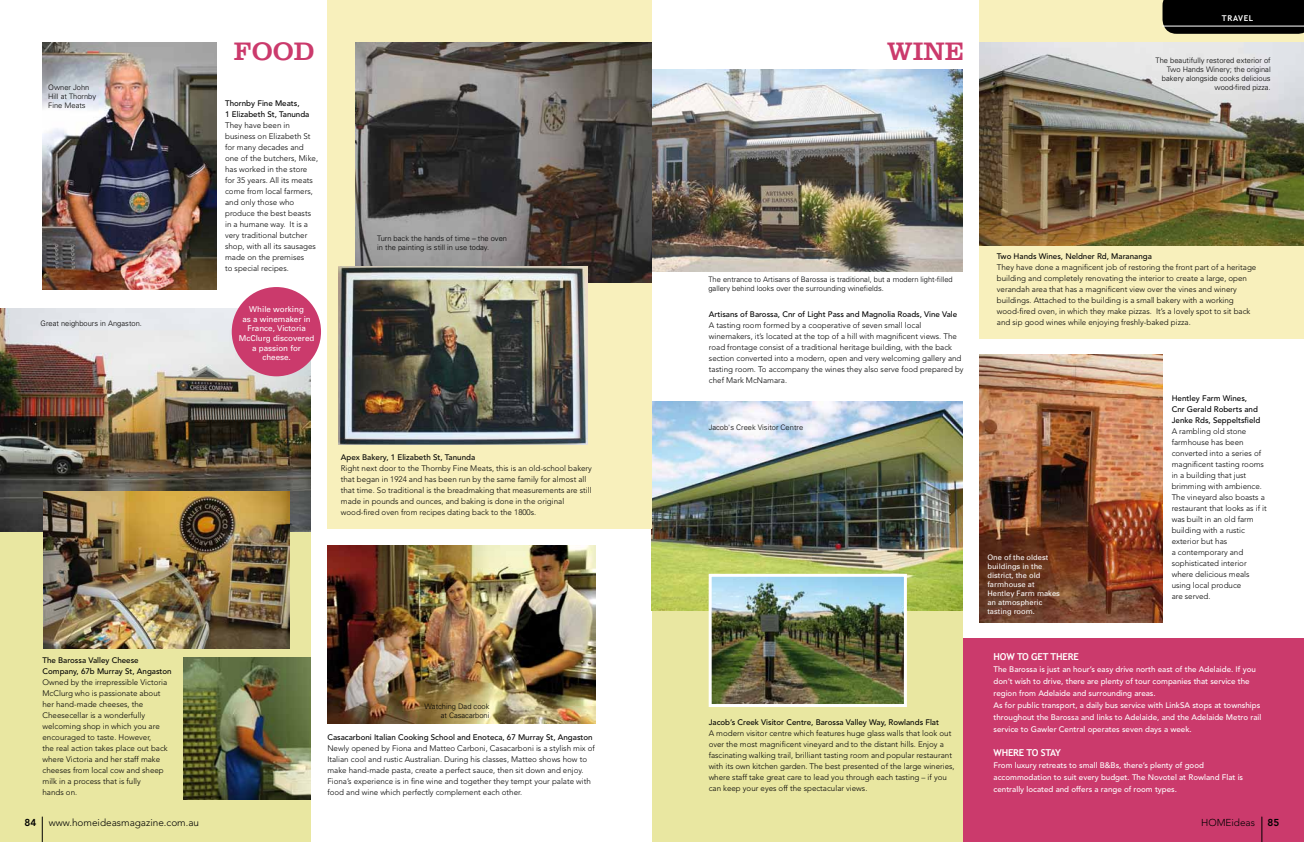
<style>
.page{position:relative;width:1304px;height:842px;background:#fff}
.page>*{position:absolute;margin:0;border:0;box-sizing:border-box;transform-origin:0 0}
.t1{font:26px "Clarendon BT";color:#cb3a6c}
.t2{font:300 10px "Avenir";color:#000}
.t3{font:800 10px "Avenir";color:#000}
.t4{font:700 9.5px "Trebuchet MS";letter-spacing:-.02em;color:#fff}
.t5{font:300 8px/11px "Avenir";color:#000}
.t6{font:500 8px/12px "Avenir";color:#fff}
.t7{font:500 8px/11px "Avenir";color:#000}
.t8{font:8px/9.6px "Univers";color:#fff;text-align:center}
.t9{font:700 8px "Trebuchet MS";letter-spacing:.08em;color:#fff}
.t10{font:300 7.5px/9px "Univers";color:#000}
.t11{font:7.5px/9px "Univers";color:#fff}
</style>
<div class="page">
<div style="left:0;top:483px;width:310px;height:359px;background:#e9e7a1"></div>
<svg style="left:42px;top:817px;width:1px;height:25px"></svg>
<div style="left:963px;top:638px;width:341px;height:204px;background:#cb3a6c"></div>
<div style="left:979px;top:0;width:325px;height:338px;background:#f8f0bc"></div>
<svg style="left:1261px;top:817px;width:1px;height:25px"></svg>
<svg style="left:1162px;top:0;width:142px;height:34px"></svg>
<hr style="left:1162px;top:26px;width:142px;height:1px;background:#fff">
<div style="left:652px;top:444px;width:310px;height:398px;background:#e9e7a1"></div>
<img style="left:979px;top:43px;width:325px;height:202px">
<img style="left:979px;top:354px;width:183px;height:268px">
<img style="left:652px;top:401px;width:310px;height:209px">
<img style="left:652px;top:70px;width:310px;height:201px">
<img style="left:713px;top:578px;width:190px;height:125px">
<div style="left:709px;top:574px;width:198px;height:133px;border:3px solid #fff"></div>
<div style="left:327px;top:0;width:325px;height:528px;background:#f8f0bc"></div>
<img style="left:43px;top:43px;width:174px;height:246px">
<img style="left:355px;top:43px;width:297px;height:239px">
<img style="left:339px;top:266px;width:248px;height:179px">
<img style="left:0;top:308px;width:310px;height:224px">
<img style="left:44px;top:491px;width:245px;height:157px">
<img style="left:183px;top:658px;width:127px;height:141px">
<img style="left:327px;top:545px;width:268px;height:179px">
<div style="left:232px;top:287px;width:89px;height:89px;background:#cb3a6c;border-radius:50%"></div>
<p class="t10" style="left:48px;top:83px;width:49px">Owner John<br>Hill at Thornby<br>Fine Meats</p>
<p class="t10" style="left:41px;top:319px;width:103px">Great neighbours in Angaston.</p>
<h1 class="t1" style="left:234px;top:35px;width:83px">FOOD</h1>
<p class="t7" style="left:225px;top:98px;width:86px">Thornby Fine Meats,<br>1 Elizabeth St, Tanunda</p>
<p class="t5" style="left:225px;top:119px;width:94px">They have been in business on Elizabeth St for many decades and one of the butchers, Mike, has worked in the store for 35 years. All its meats come from local farmers, and only those who produce the best beasts in a humane way. It is a very traditional butcher shop, with all its sausages made on the premises<br>to special recipes.</p>
<p class="t8" style="left:239px;top:304px;width:77px">While working<br>as a winemaker in<br>France, Victoria<br>McClurg discovered a passion for cheese.</p>
<p class="t10" style="left:377px;top:234px;width:131px">Turn back the hands of time – the oven in the painting is still in use today.</p>
<p class="t7" style="left:341px;top:452px;width:136px">Apex Bakery, 1 Elizabeth St, Tanunda</p>
<p class="t5" style="left:341px;top:463px;width:253px">Right next door to the Thornby Fine Meats, this is an old-school bakery that began in 1924 and has been run by the same family for almost all that time. So traditional is the breadmaking that measurements are still made in pounds and ounces, and baking is done in the original wood-fired oven from recipes dating back to the 1800s.</p>
<p class="t7" style="left:43px;top:655px;width:131px">The Barossa Valley Cheese<br>Company, 67b Murray St, Angaston</p>
<p class="t5" style="left:43px;top:677px;width:127px">Owned by the irrepressible Victoria<br>McClurg who is passionate about her hand-made cheeses, the<br>Cheesecellar is a wonderfully welcoming shop in which you are encouraged to taste. However,<br>the real action takes place out back where Victoria and her staff make cheeses from local cow and sheep milk in a process that is fully<br>hands on.</p>
<p class="t10" style="left:425px;top:702px;width:66px;text-align:right">Watching Dad cook at Casacarboni</p>
<p class="t7" style="left:327px;top:732px;width:267px">Casacarboni Italian Cooking School and Enoteca, 67 Murray St, Angaston</p>
<p class="t5" style="left:327px;top:743px;width:269px">Newly opened by Fiona and Matteo Carboni, Casacarboni is a stylish mix of Italian cool and rustic Australian. During his classes, Matteo shows how to make hand-made pasta, create a perfect sauce, then sit down and enjoy.<br>Fiona’s experience is in fine wine and together they tempt your palate with food and wine which perfectly complement each other.</p>
<h1 class="t1" style="left:887px;top:35px;width:43px">WINE</h1>
<p class="t9" style="left:1222px;top:13px;width:33px">TRAVEL</p>
<p class="t10" style="left:1156px;top:56px;width:117px;text-align:right">The beautifully restored exterior of<br>Two Hands Winery; the original bakery alongside cooks delicious wood-fired pizza.</p>
<p class="t10" style="left:708px;top:275px;width:246px">The entrance to Artisans of Barossa is traditional, but a modern light-filled gallery behind looks over the surrounding winefields.</p>
<p class="t7" style="left:709px;top:309px;width:250px">Artisans of Barossa, Cnr of Light Pass and Magnolia Roads, Vine Vale</p>
<p class="t5" style="left:709px;top:320px;width:256px">A tasting room formed by a cooperative of seven small local winemakers, it’s located at the top of a hill with magnificent views. The road frontage consist of a traditional heritage building, with the back section converted into a modern, open and very welcoming gallery and tasting room. To accompany the wines they also serve food prepared by chef Mark McNamara.</p>
<p class="t10" style="left:709px;top:422px;width:96px">Jacob's Creek Visitor Centre</p>
<p class="t7" style="left:709px;top:717px;width:232px">Jacob’s Creek Visitor Centre, Barossa Valley Way, Rowlands Flat</p>
<p class="t5" style="left:709px;top:727px;width:248px">A modern visitor centre which features huge glass walls that look out over the most magnificent vineyard and to the distant hills. Enjoy a fascinating walking trail, brilliant tasting room and popular restaurant with its own kitchen garden. The best presented of the large wineries, where staff take great care to lead you through each tasting – if you can keep your eyes off the spectacular views.</p>
<p class="t7" style="left:997px;top:251px;width:156px">Two Hands Wines, Neldner Rd, Marananga</p>
<p class="t5" style="left:997px;top:262px;width:261px">They have done a magnificent job of restoring the front part of a heritage building and completely renovating the interior to create a large, open verandah area that has a magnificent view over the vines and winery buildings. Attached to the building is a small bakery with a working wood-fired oven, in which they make pizzas. It’s a lovely spot to sit back and sip good wines while enjoying freshly-baked pizza.</p>
<p class="t11" style="left:987px;top:552px;width:74px">One of the oldest buildings in the district, the old farmhouse at<br>Hentley Farm makes an atmospheric tasting room.</p>
<p class="t7" style="left:1172px;top:393px;width:90px">Hentley Farm Wines,<br>Cnr Gerald Roberts and<br>Jenke Rds, Seppeltsfield</p>
<p class="t5" style="left:1172px;top:426px;width:97px">A rambling old stone farmhouse has been converted into a series of magnificent tasting rooms in a building that just brimming with ambience.<br>The vineyard also boasts a restaurant that looks as if it was built in an old farm building with a rustic exterior but has<br>a contemporary and sophisticated interior where delicious meals using local produce<br>are served.</p>
<p class="t4" style="left:994px;top:651px;width:87px">HOW TO GET THERE</p>
<p class="t6" style="left:994px;top:663px;width:269px">The Barossa is just an hour’s easy drive north east of the Adelaide. If you don’t wish to drive, there are plenty of tour companies that service the region from Adelaide and surrounding areas.<br>As for public transport, a daily bus service with LinkSA stops at townships throughout the Barossa and links to Adelaide, and the Adelaide Metro rail service to Gawler Central operates seven days a week.</p>
<p class="t4" style="left:994px;top:747px;width:69px">WHERE TO STAY</p>
<p class="t6" style="left:994px;top:759px;width:251px">From luxury retreats to small B&amp;Bs, there’s plenty of good accommodation to suit every budget. The N ovotel at Rowland Flat is centrally located and offers a range of room types.</p>
<p class="t3" style="left:25px;top:816px;width:13px">84</p>
<p class="t2" style="left:49px;top:816px;width:152px">www.homeideasmagazine.com.au</p>
<p class="t2" style="left:1201px;top:816px;width:55px">HOMEideas</p>
<p class="t3" style="left:1268px;top:816px;width:13px">85</p>
</div>
